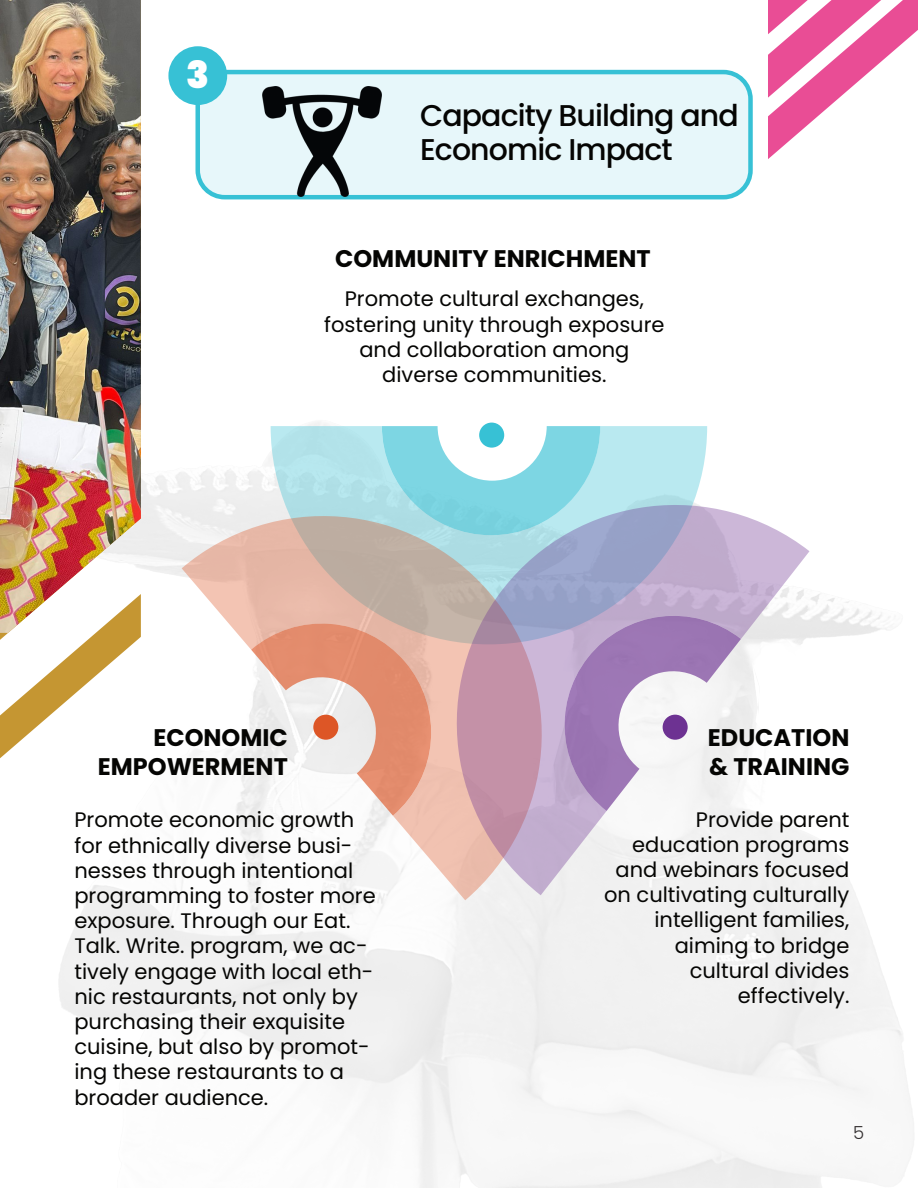
<style>
.page{position:relative;width:918px;height:1188px;background:#fff}
.page>*{position:absolute;margin:0;border:0;box-sizing:border-box;transform-origin:0 0}
.t1{font:900 37.5px "Poppins";color:#fff}
.t2{font:500 30px/34.5px "Poppins";letter-spacing:-.03em;color:#050503}
.t3{font:700 24px/28.8px "Poppins";color:#050503;text-align:right}
.t4{font:21px/25.2px "Poppins";color:#050503}
.t5{font:300 18px "Poppins";color:#231f20}
</style>
<div class="page">
<img style="left:0;top:422px;width:914px;height:766px">
<svg style="left:768px;top:0;width:150px;height:159px"></svg>
<svg style="left:0;top:640px;width:141px;height:118px"></svg>
<img style="left:0;top:0;width:141px;height:633px">
<div style="left:198px;top:72px;width:553px;height:125px;background:#e7f7fa;border-radius:27px"></div>
<div style="left:196px;top:70px;width:557px;height:129px;border:4px solid #37c1d5;border-radius:27px"></div>
<div style="left:168px;top:46px;width:59px;height:59px;background:#37c1d5;border-radius:50%"></div>
<div style="left:479px;top:423px;width:25px;height:25px;background:#37c1d5;border-radius:50%"></div>
<img style="left:262px;top:86px;width:120px;height:110px">
<svg style="left:271px;top:426px;width:436px;height:64px;background:#b7e6ed"></svg>
<svg style="left:382px;top:426px;width:218px;height:64px"></svg>
<svg style="left:182px;top:490px;width:386px;height:410px"></svg>
<svg style="left:251px;top:611px;width:178px;height:205px"></svg>
<svg style="left:429px;top:477px;width:380px;height:418px"></svg>
<svg style="left:551px;top:602px;width:190px;height:209px"></svg>
<h1 class="t1" style="left:186px;top:53px;width:25px">3</h1>
<h2 class="t2" style="left:420px;top:98px;width:320px">Capacity Building and<br>Economic Impact</h2>
<p class="t3" style="left:335px;top:244px;width:317px">COMMUNITY ENRICHMENT</p>
<p class="t4" style="left:324px;top:287px;width:342px;text-align:center">Promote cultural exchanges, fostering unity through exposure and collaboration among diverse communities.</p>
<p class="t3" style="left:98px;top:723px;width:191px">ECONOMIC<br>EMPOWERMENT</p>
<p class="t3" style="left:708px;top:723px;width:143px;text-align:left">EDUCATION &amp; TRAINING</p>
<p class="t4" style="left:604px;top:807px;width:247px;text-align:right">Provide parent education programs and webinars focused on cultivating culturally intelligent families, aiming to bridge cultural divides effectively.</p>
<p class="t4" style="left:74px;top:808px;width:303px">Promote economic growth for ethnically diverse busi&shy;nesses through intentional programming to foster more exposure. Through our Eat.<br>Talk. Write. program, we ac&shy;tively engage with local eth&shy;nic restaurants, not only by purchasing their exquisite cuisine, but also by promot&shy;ing these restaurants to a broader audience.</p>
<p class="t5" style="left:853px;top:1122px;width:13px">5</p>
</div>
